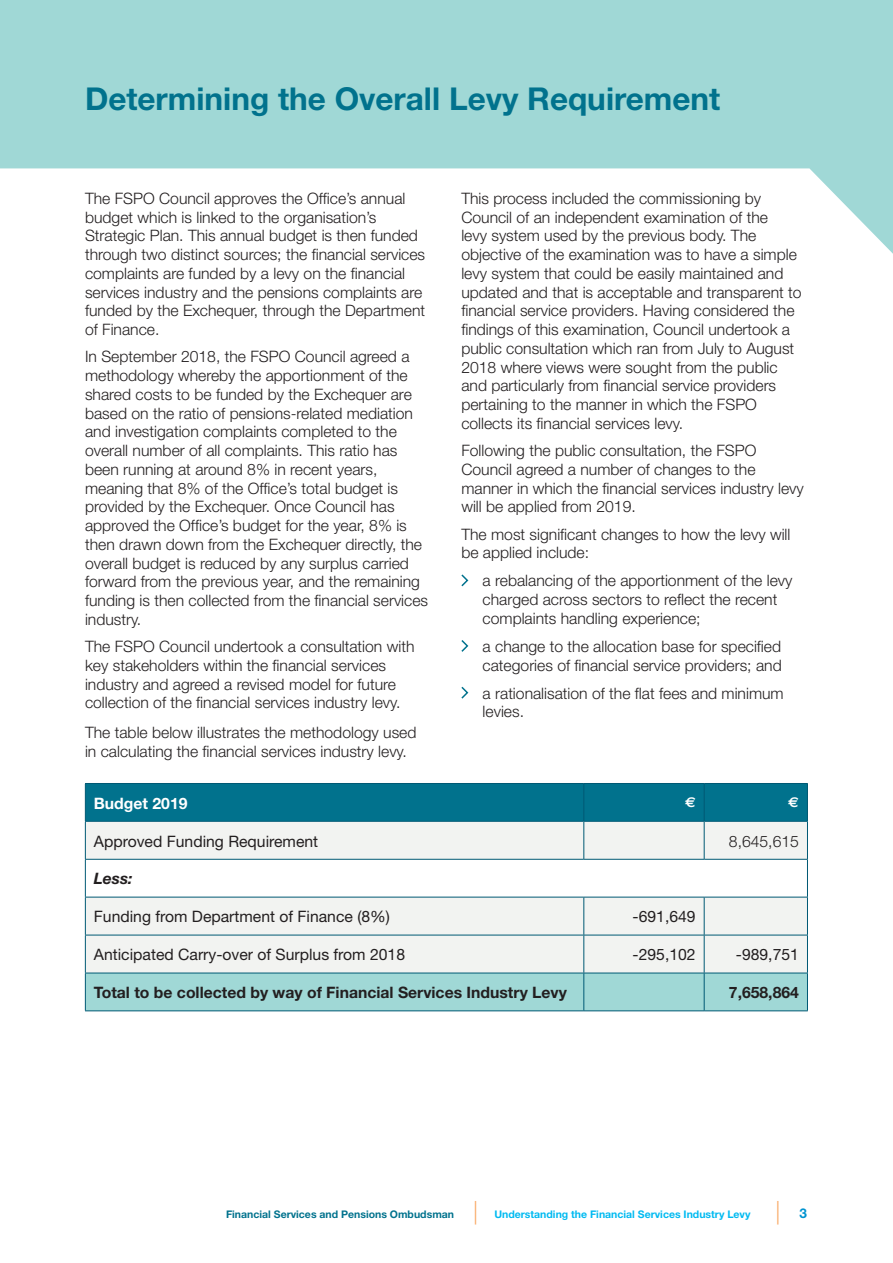
<style>
.page{position:relative;width:893px;height:1263px;background:#fff}
.page>*{position:absolute;margin:0;border:0;box-sizing:border-box;transform-origin:0 0}
.SUb_A_1_col{font:700 31.5px "Helvetica Neue";color:#01728d}
.t1{font:700 31.5px "Helvetica Neue";color:#f9a863;scale:.33 1}
.body_FSPO{font:300 15.75px/18.8px "Helvetica Neue";color:#231f20}
.FSPO_Bullet{font:300 15.75px/18.8px "Helvetica Neue";color:#231f20}
.data{font:15.75px "Helvetica Neue";color:#231f20}
.Bold_black{font:700 15.75px "Helvetica Neue";color:#231f20}
.body_FSPO-2{font:15.75px "Helvetica Neue";color:#231f20}
.White_bold{font:700 15.75px "Helvetica Neue";color:#fff}
.body_FSPO-3{font:700 15.75px "Helvetica Neue";color:#231f20}
.left_aligned_data{font:15.75px "Helvetica Neue";color:#231f20}
.data-2{font:italic 700 15.75px "Helvetica Neue";color:#231f20}
.body_FSPO-4{font:700 14.25px "Euro Sans";color:#fff}
.t2{font:700 10.5px "Helvetica Neue";color:#00baf1}
.t3{font:700 10.5px "Helvetica Neue";color:#01728d}
.s1{font-size:31.5px;color:#f9a863}
</style>
<div class="page">
<svg style="left:0;top:0;width:893px;height:254px;fill:#a0d8d6"></svg>
<svg style="left:461px;top:574px;width:8px;height:13px"></svg>
<svg style="left:461px;top:640px;width:8px;height:12px"></svg>
<svg style="left:461px;top:686px;width:8px;height:13px"></svg>
<div style="left:86px;top:784px;width:721px;height:37px;background:#01728d"></div>
<div style="left:86px;top:822px;width:721px;height:151px;background:#f2f3f1"></div>
<div style="left:85px;top:859px;width:722px;height:38px;background:#fff"></div>
<div style="left:86px;top:974px;width:721px;height:36px;background:#a0d8d6"></div>
<hr style="left:85px;top:859px;width:499px;height:1px;background:#005974">
<hr style="left:85px;top:859px;width:1px;height:38px;background:#005974">
<hr style="left:584px;top:859px;width:120px;height:1px;background:#005974">
<hr style="left:704px;top:859px;width:104px;height:1px;background:#005974">
<hr style="left:807px;top:859px;width:1px;height:38px;background:#005974">
<hr style="left:85px;top:897px;width:499px;height:1px;background:#005974">
<hr style="left:584px;top:897px;width:120px;height:1px;background:#005974">
<hr style="left:704px;top:897px;width:104px;height:1px;background:#005974">
<hr style="left:584px;top:783px;width:120px;height:1px;background:#005974">
<hr style="left:704px;top:783px;width:104px;height:1px;background:#005974">
<hr style="left:704px;top:784px;width:1px;height:37px;background:#005974">
<hr style="left:807px;top:784px;width:1px;height:37px;background:#005974">
<hr style="left:704px;top:822px;width:1px;height:37px;background:#005974">
<hr style="left:704px;top:935px;width:104px;height:1px;background:#005974">
<hr style="left:704px;top:935px;width:1px;height:38px;background:#005974">
<hr style="left:704px;top:973px;width:1px;height:37px;background:#005974">
<hr style="left:807px;top:973px;width:1px;height:37px;background:#005974">
<hr style="left:584px;top:1010px;width:120px;height:1px;background:#005974">
<hr style="left:704px;top:1010px;width:104px;height:1px;background:#005974">
<hr style="left:85px;top:973px;width:1px;height:37px;background:#005974">
<hr style="left:583px;top:973px;width:1px;height:37px;background:#005974">
<hr style="left:85px;top:1010px;width:499px;height:1px;background:#005974">
<hr style="left:584px;top:821px;width:120px;height:1px;background:#005974">
<hr style="left:704px;top:821px;width:104px;height:1px;background:#005974">
<hr style="left:807px;top:822px;width:1px;height:37px;background:#005974">
<hr style="left:704px;top:897px;width:1px;height:38px;background:#005974">
<hr style="left:807px;top:897px;width:1px;height:38px;background:#005974">
<hr style="left:85px;top:935px;width:499px;height:1px;background:#005974">
<hr style="left:584px;top:935px;width:120px;height:1px;background:#005974">
<hr style="left:807px;top:935px;width:1px;height:38px;background:#005974">
<hr style="left:584px;top:973px;width:120px;height:1px;background:#005974">
<hr style="left:704px;top:973px;width:104px;height:1px;background:#005974">
<hr style="left:85px;top:822px;width:1px;height:37px;background:#005974">
<hr style="left:583px;top:822px;width:1px;height:37px;background:#005974">
<hr style="left:85px;top:897px;width:1px;height:38px;background:#005974">
<hr style="left:583px;top:897px;width:1px;height:38px;background:#005974">
<hr style="left:85px;top:935px;width:1px;height:38px;background:#005974">
<hr style="left:583px;top:935px;width:1px;height:38px;background:#005974">
<hr style="left:85px;top:973px;width:499px;height:1px;background:#005974">
<hr style="left:85px;top:783px;width:499px;height:1px;background:#005974">
<hr style="left:85px;top:784px;width:1px;height:37px;background:#005974">
<hr style="left:583px;top:784px;width:1px;height:37px;background:#005974">
<hr style="left:85px;top:821px;width:499px;height:1px;background:#005974">
<p class="SUb_A_1_col" style="left:85px;top:79px;width:637px">Determining the Overall Levy Requirement</p>
<p class="body_FSPO" style="left:85px;top:188px;width:342px">The FSPO Council approves the Office’s annual budget which is linked to the organisation’s Strategic Plan. This annual budget is then funded through two distinct sources; the financial services complaints are funded by a levy on the financial services industry and the pensions complaints are funded by the Exchequer, through the Department of Finance.</p>
<p class="body_FSPO" style="left:85px;top:347px;width:345px">In September 2018, the FSPO Council agreed a methodology whereby the apportionment of the shared costs to be funded by the Exchequer are based on the ratio of pensions-related mediation and investigation complaints completed to the overall number of all complaints. This ratio has been running at around 8% in recent years, meaning that 8% of the Office’s total budget is provided by the Exchequer. Once Council has approved the Office’s budget for the year, 8% is then drawn down from the Exchequer directly, the overall budget is reduced by any surplus carried forward from the previous year, and the remaining funding is then collected from the financial services industry.</p>
<p class="body_FSPO" style="left:85px;top:637px;width:331px">The FSPO Council undertook a consultation with key stakeholders within the financial services industry and agreed a revised model for future collection of the financial services industry levy.</p>
<p class="body_FSPO" style="left:85px;top:722px;width:333px">The table below illustrates the methodology used in calculating the financial services industry levy.</p>
<p class="body_FSPO" style="left:461px;top:188px;width:342px">This process included the commissioning by Council of an independent examination of the<br>levy system used by the previous body. The objective of the examination was to have a simple levy system that could be easily maintained and updated and that is acceptable and transparent to financial service providers. Having considered the findings of this examination, Council undertook a public consultation which ran from July to August 2018 where views were sought from the public and particularly from financial service providers pertaining to the manner in which the FSPO collects its financial services levy.</p>
<p class="body_FSPO" style="left:461px;top:441px;width:344px">Following the public consultation, the FSPO Council agreed a number of changes to the manner in which the financial services industry levy will be applied from 2019.</p>
<p class="body_FSPO" style="left:461px;top:524px;width:331px">The most significant changes to how the levy will be applied include:</p>
<p class="FSPO_Bullet" style="left:483px;top:571px;width:311px">a rebalancing of the apportionment of the levy charged across sectors to reflect the recent complaints handling experience;</p>
<p class="FSPO_Bullet" style="left:483px;top:636px;width:301px">a change to the allocation base for specified categories of financial service providers; and</p>
<p class="FSPO_Bullet" style="left:483px;top:683px;width:303px">a rationalisation of the flat fees and minimum levies.</p>
<p class="White_bold" style="left:94px;top:793px;width:95px">Budget 2019</p>
<p class="body_FSPO-4" style="left:685px;top:794px;width:12px">€</p>
<p class="body_FSPO-4" style="left:788px;top:794px;width:12px">€</p>
<p class="data" style="left:94px;top:831px;width:226px">Approved Funding Requirement</p>
<p class="body_FSPO" style="left:729px;top:831px;width:72px">8,645,615</p>
<p class="data-2" style="left:94px;top:869px;width:40px">Less:</p>
<p class="data" style="left:94px;top:907px;width:298px">Funding from Department of Finance (8%)</p>
<p class="left_aligned_data" style="left:633px;top:907px;width:65px">-691,649</p>
<p class="data" style="left:94px;top:945px;width:313px">Anticipated Carry-over of Surplus from 2018</p>
<p class="body_FSPO-2" style="left:633px;top:945px;width:65px">-295,102</p>
<p class="body_FSPO-2" style="left:736px;top:945px;width:65px">-989,751</p>
<p class="Bold_black" style="left:94px;top:983px;width:475px">Total to be collected by way of Financial Services Industry Levy</p>
<p class="body_FSPO-3" style="left:729px;top:983px;width:72px">7,658,864</p>
<p class="t3" style="left:226px;top:1208px;width:230px">Financial Services and Pensions Ombudsman</p>
<p class="t2" style="left:475px;top:1208px;width:277px"><span class="s1">|</span> Understanding the Financial Services Industry Levy</p>
<h1 class="t1" style="left:777px;top:1193px;width:93px">| <sup>3</sup></h1>
</div>
